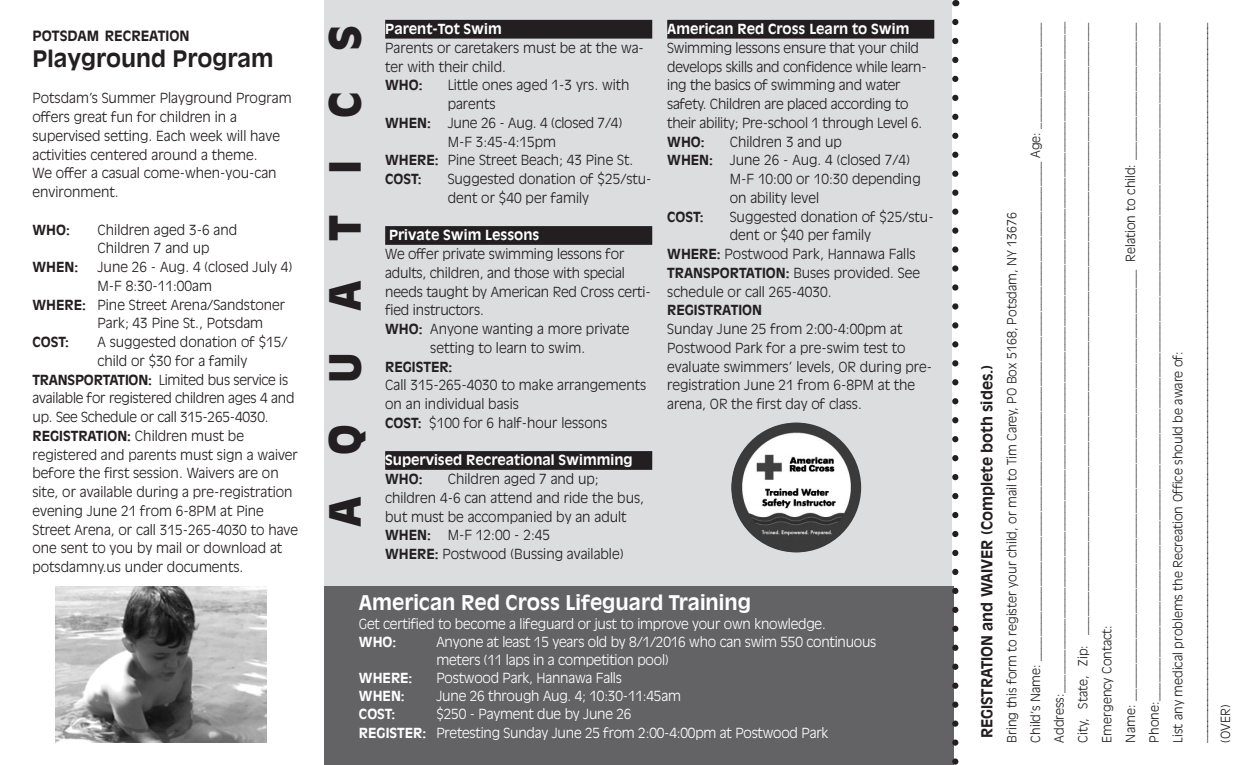
<style>
.page{position:relative;width:1260px;height:765px;background:#fff}
.page>*{position:absolute;margin:0;border:0;box-sizing:border-box;transform-origin:0 0}
.t1{font:900 42.5px "Antique Olive";letter-spacing:.975em;color:#231f20}
.t2{font:700 22.5px "Antique Olive";color:#231f20}
.t3{font:700 20px "Antique Olive";color:#fff}
.t4{font:700 15px "Antique Olive";color:#231f20}
.t5{font:700 14px "Antique Olive";color:#231f20}
.t6{font:300 13.75px/18.8px "Antique Olive";color:#231f20}
.t7{font:300 13.75px/18.1px "Antique Olive";letter-spacing:-.015em;color:#fff}
.t8{font:700 13.75px "Antique Olive";color:#fff}
.t9{font:700 13.75px "Antique Olive";color:#231f20}
.t10{font:300 12.5px/23.8px "Antique Olive";color:#231f20}
.s1{font-weight:700}
</style>
<div class="page">
<div style="left:324px;top:0;width:628px;height:765px;background:#dcdddf"></div>
<div style="left:324px;top:586px;width:629px;height:179px;background:#636366"></div>
<img style="left:56px;top:586px;width:210px;height:156px">
<svg style="left:952px;top:22px;width:6px;height:743px"></svg>
<div style="left:385px;top:20px;width:267px;height:19px;background:#231f20"></div>
<div style="left:385px;top:226px;width:267px;height:19px;background:#231f20"></div>
<div style="left:385px;top:451px;width:267px;height:19px;background:#231f20"></div>
<div style="left:667px;top:20px;width:267px;height:19px;background:#231f20"></div>
<img style="left:731px;top:423px;width:130px;height:129px;border-radius:65px">
<p class="t5" style="left:32px;top:27px;width:159px">POTSDAM RECREATION</p>
<p class="t2" style="left:32px;top:44px;width:243px">Playground Program</p>
<p class="t6" style="left:32px;top:88px;width:261px">Potsdam’s Summer Playground Program offers great fun for children in a supervised setting. Each week will have activities centered around a theme.<br>We offer a casual come-when-you-can environment.</p>
<p class="t9" style="left:32px;top:221px;width:39px">WHO:</p>
<p class="t6" style="left:97px;top:220px;width:141px">Children aged 3-6 and<br>Children 7 and up</p>
<p class="t9" style="left:32px;top:259px;width:47px">WHEN:</p>
<p class="t6" style="left:97px;top:257px;width:196px">June 26 - Aug. 4 (closed July 4)<br>M-F 8:30-11:00am</p>
<p class="t6" style="left:98px;top:295px;width:189px;text-indent:-65px"><span class="s1">WHERE:</span> Pine Street Arena/Sandstoner<br>Park; 43 Pine St., Potsdam</p>
<p class="t9" style="left:32px;top:334px;width:38px">COST:</p>
<p class="t6" style="left:97px;top:332px;width:192px">A suggested donation of $15/ child or $30 for a family</p>
<p class="t6" style="left:32px;top:370px;width:263px"><span class="s1">TRANSPORTATION:</span> Limited bus service is available for registered children ages 4 and up. See Schedule or call 315-265-4030.</p>
<p class="t6" style="left:32px;top:426px;width:267px"><span class="s1">REGISTRATION:</span> Children must be registered and parents must sign a waiver before the first session. Waivers are on site, or available during a pre-registration evening June 21 from 6-8PM at Pine Street Arena, or call 315-265-4030 to have one sent to you by mail or download at potsdamny.us under documents.</p>
<p class="t1" style="left:320px;top:527px;width:504px;rotate:-90deg">AQUATICS</p>
<p class="t8" style="left:385px;top:21px;width:118px">Parent-Tot Swim</p>
<p class="t6" style="left:385px;top:38px;width:260px">Parents or caretakers must be at the wa&shy;ter with their child.</p>
<p class="t9" style="left:385px;top:77px;width:39px">WHO:</p>
<p class="t6" style="left:448px;top:75px;width:183px">Little ones aged 1-3 yrs. with parents</p>
<p class="t6" style="left:385px;top:113px;width:239px;text-align:center"><span class="s1">WHEN:</span> June 26 - Aug. 4 (closed 7/4)<br>M-F 3:45-4:15pm</p>
<p class="t6" style="left:385px;top:150px;width:250px"><span class="s1">WHERE:</span> Pine Street Beach; 43 Pine St.</p>
<p class="t9" style="left:385px;top:171px;width:38px">COST:</p>
<p class="t6" style="left:448px;top:169px;width:205px">Suggested donation of $25/stu&shy;dent or $40 per family</p>
<p class="t8" style="left:389px;top:227px;width:152px">Private Swim Lessons</p>
<p class="t6" style="left:385px;top:244px;width:267px">We offer private swimming lessons for adults, children, and those with special needs taught by American Red Cross certi&shy;fied instructors.</p>
<p class="t6" style="left:385px;top:319px;width:246px;text-align:center"><span class="s1">WHO:</span> Anyone wanting a more private setting to learn to swim.</p>
<p class="t9" style="left:385px;top:358px;width:69px">REGISTER:</p>
<p class="t6" style="left:385px;top:375px;width:263px">Call 315-265-4030 to make arrangements on an individual basis</p>
<p class="t6" style="left:385px;top:413px;width:224px"><span class="s1">COST:</span> $100 for 6 half-hour lessons</p>
<p class="t8" style="left:385px;top:452px;width:249px">Supervised Recreational Swimming</p>
<p class="t9" style="left:385px;top:471px;width:39px">WHO:</p>
<p class="t6" style="left:448px;top:469px;width:153px">Children aged 7 and up;</p>
<p class="t6" style="left:385px;top:488px;width:260px">children 4-6 can attend and ride the bus, but must be accompanied by an adult</p>
<p class="t6" style="left:385px;top:525px;width:166px"><span class="s1">WHEN:</span> M-F 12:00 - 2:45</p>
<p class="t6" style="left:385px;top:544px;width:240px"><span class="s1">WHERE:</span> Postwood (Bussing available)</p>
<p class="t8" style="left:667px;top:21px;width:244px">American Red Cross Learn to Swim</p>
<p class="t6" style="left:667px;top:38px;width:261px">Swimming lessons ensure that your child develops skills and confidence while learn&shy;ing the basics of swimming and water safety. Children are placed according to their ability; Pre-school 1 through Level 6.</p>
<p class="t9" style="left:667px;top:133px;width:39px">WHO:</p>
<p class="t6" style="left:730px;top:132px;width:114px">Children 3 and up</p>
<p class="t6" style="left:730px;top:150px;width:193px;text-indent:-62px"><span class="s1">WHEN:</span> June 26 - Aug. 4 (closed 7/4)<br>M-F 10:00 or 10:30 depending on ability level</p>
<p class="t9" style="left:667px;top:208px;width:38px">COST:</p>
<p class="t6" style="left:730px;top:207px;width:205px">Suggested donation of $25/stu&shy;dent or $40 per family</p>
<p class="t6" style="left:667px;top:244px;width:250px"><span class="s1">WHERE:</span> Postwood Park, Hannawa Falls</p>
<p class="t6" style="left:667px;top:263px;width:254px"><span class="s1">TRANSPORTATION:</span> Buses provided. See schedule or call 265-4030.</p>
<p class="t9" style="left:667px;top:302px;width:96px">REGISTRATION</p>
<p class="t6" style="left:667px;top:319px;width:266px">Sunday June 25 from 2:00-4:00pm at Postwood Park for a pre-swim test to evaluate swimmers’ levels, OR during pre&shy;registration June 21 from 6-8PM at the arena, OR the first day of class.</p>
<p class="t3" style="left:359px;top:590px;width:394px">American Red Cross Lifeguard Training</p>
<p class="t7" style="left:359px;top:614px;width:468px">Get certified to become a lifeguard or just to improve your own knowledge.</p>
<p class="t8" style="left:359px;top:633px;width:39px">WHO:</p>
<p class="t7" style="left:436px;top:632px;width:441px">Anyone at least 15 years old by 8/1/2016 who can swim 550 continuous meters (11 laps in a competition pool)</p>
<p class="t8" style="left:359px;top:670px;width:55px">WHERE:</p>
<p class="t7" style="left:436px;top:669px;width:187px">Postwood Park, Hannawa Falls</p>
<p class="t8" style="left:359px;top:688px;width:47px">WHEN:</p>
<p class="t7" style="left:436px;top:687px;width:246px">June 26 through Aug. 4; 10:30-11:45am</p>
<p class="t8" style="left:359px;top:706px;width:38px">COST:</p>
<p class="t7" style="left:436px;top:705px;width:197px">$250 - Payment due by June 26</p>
<p class="t7" style="left:359px;top:723px;width:471px"><span class="s1">REGISTER:</span> Pretesting Sunday June 25 from 2:00-4:00pm at Postwood Park</p>
<p class="t4" style="left:978px;top:738px;width:375px;rotate:-90deg">REGISTRATION and WAIVER (Complete both sides.)</p>
<p class="t10" style="left:1000px;top:742px;width:532px;rotate:-90deg">Bring this form to register your child, or mail to Tim Carey, PO Box 5168, Potsdam, NY 13676</p>
<p class="t10" style="left:1023px;top:742px;width:722px;rotate:-90deg">Child’s Name: ________________________________________________________________________________ Age: _________________</p>
<p class="t10" style="left:1047px;top:742px;width:722px;rotate:-90deg">Address: ____________________________________________________________________________________________________________</p>
<p class="t10" style="left:1071px;top:742px;width:721px;rotate:-90deg">City, State, Zip: __________________________________________________________________________________________________</p>
<p class="t10" style="left:1095px;top:742px;width:119px;rotate:-90deg">Emergency Contact:</p>
<p class="t10" style="left:1118px;top:742px;width:722px;rotate:-90deg">Name: _____________________________________________________________________ Relation to child: ______________________<br>Phone: _____________________________________________________________________________________________________________</p>
<p class="t10" style="left:1166px;top:742px;width:393px;rotate:-90deg">List any medical problems the Recreation Office should be aware of:</p>
<p class="t10" style="left:1190px;top:742px;width:722px;rotate:-90deg">_________________________________________________________________________________________________________________________________________</p>
<p class="t10" style="left:1213px;top:742px;width:39px;rotate:-90deg">(OVER)</p>
</div>
